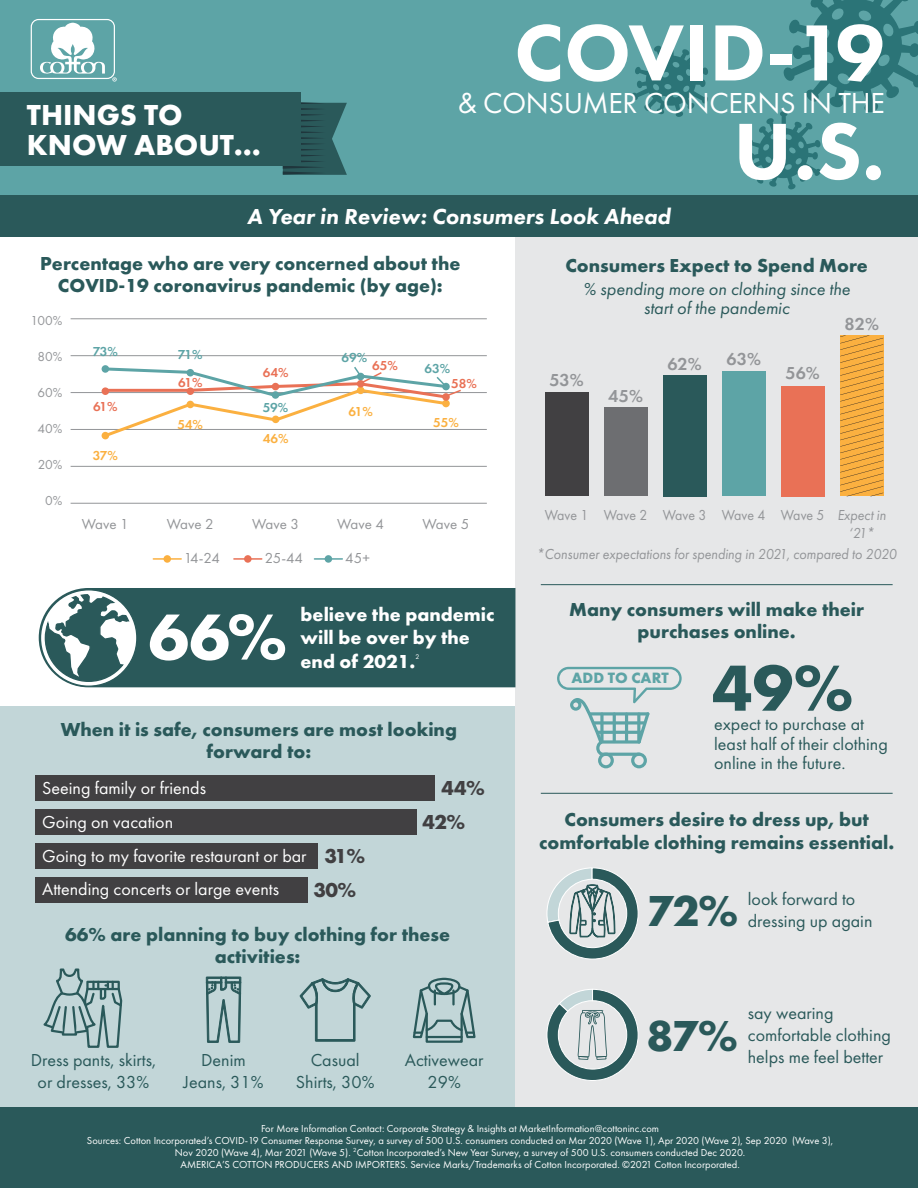
<style>
.page{position:relative;width:918px;height:1188px;background:#fff}
.page>*{position:absolute;margin:0;border:0;box-sizing:border-box;transform-origin:0 0}
.t1{font:800 82.5px "Futura PT";color:#fff}
.t2{font:700 67.5px "Futura PT";color:#fff}
.t3{font:700 67.5px "Futura PT";color:#2a595a}
.t4{font:700 45px "Futura PT";color:#2a595a}
.t5{font:30px "Futura PT";letter-spacing:-.01em;color:#fff}
.t6{font:700 30px/30px "Futura PT";color:#fff}
.t7{font:italic 800 22.5px "Futura PT";color:#fff}
.t8{font:700 21px/33.8px "Futura PT";letter-spacing:-.025em;color:#414042}
.t9{font:700 19.5px/22.5px "Futura PT";color:#2a595a;text-align:center}
.t10{font:700 19.5px/23.4px "Futura PT";color:#fff}
.t11{font:18px/21.6px "Futura PT";color:#2a595a;text-align:center}
.t12{font:18px/33.9px "Futura PT";color:#fff}
.t13{font:italic 18px/19.5px "Futura PT";color:#2a595a;text-align:center}
.t14{font:600 18px "Futura PT";color:#939598}
.t15{font:700 15.6px "Futura PT";color:#5da4a6}
.t16{font:italic 15px "Futura PT";color:#939598;scale:.93 1}
.t17{font:15px "Futura PT";color:#939598}
.t18{font:15px/18px "Futura PT";color:#939598;scale:.93 1}
.t19{font:13.5px "Futura PT";color:#939598}
.t20{font:600 13.5px "Futura PT";letter-spacing:-.025em;color:#5da4a6}
.t21{font:600 13.5px "Futura PT";color:#e97156}
.t22{font:600 13.5px "Futura PT";letter-spacing:-.035em;color:#fbb040}
.t23{font:10.5px/12px "Futura PT";color:#fff;text-align:center}
.t24{font:7.05px "Futura PT";color:#fff}
.s1{font-style:italic}
</style>
<div class="page">
<div style="left:0;top:706px;width:515px;height:402px;background:#c2d6d8"></div>
<div style="left:515px;top:237px;width:403px;height:871px;background:#e6e7e8"></div>
<div style="left:0;top:0;width:918px;height:195px;background:#5da4a6"></div>
<svg style="left:632px;top:39px;width:76px;height:78px"></svg>
<svg style="left:744px;top:0;width:174px;height:189px"></svg>
<div style="left:0;top:1108px;width:918px;height:80px;background:#2a595a"></div>
<svg style="left:31px;top:19px;width:86px;height:63px"></svg>
<svg style="left:283px;top:102px;width:64px;height:73px;background:#316163"></svg>
<div style="left:0;top:92px;width:300px;height:74px;background:#2a595a"></div>
<div style="left:0;top:195px;width:918px;height:42px;background:#2a595a"></div>
<hr style="left:541px;top:584px;width:352px;height:1px;background:#2a595a">
<hr style="left:541px;top:793px;width:352px;height:1px;background:#2a595a">
<hr style="left:71px;top:319px;width:416px;height:1px;background:#939598">
<hr style="left:71px;top:355px;width:416px;height:1px;background:#939598">
<hr style="left:71px;top:392px;width:416px;height:1px;background:#939598">
<hr style="left:71px;top:429px;width:416px;height:1px;background:#939598">
<hr style="left:71px;top:466px;width:416px;height:1px;background:#939598">
<hr style="left:71px;top:503px;width:416px;height:1px;background:#939598">
<svg style="left:102px;top:365px;width:359px;height:74px"></svg>
<svg style="left:163px;top:555px;width:8px;height:8px"></svg>
<hr style="left:153px;top:558px;width:28px;height:2px;background:#fbb040">
<svg style="left:244px;top:555px;width:8px;height:8px"></svg>
<hr style="left:234px;top:558px;width:28px;height:2px;background:#e97156">
<div style="left:325px;top:555px;width:7px;height:8px;background:#5da4a6;border-radius:50%"></div>
<hr style="left:314px;top:558px;width:28px;height:2px;background:#5da4a6">
<div style="left:138px;top:588px;width:377px;height:99px;background:#2a595a"></div>
<svg style="left:39px;top:502px;width:99px;height:186px"></svg>
<div style="left:35px;top:775px;width:400px;height:26px;background:#414042"></div>
<div style="left:35px;top:809px;width:382px;height:25px;background:#414042"></div>
<div style="left:35px;top:843px;width:283px;height:25px;background:#414042"></div>
<div style="left:35px;top:877px;width:273px;height:25px;background:#414042"></div>
<svg style="left:43px;top:970px;width:80px;height:78px"></svg>
<svg style="left:205px;top:976px;width:37px;height:132px"></svg>
<svg style="left:299px;top:978px;width:72px;height:64px"></svg>
<svg style="left:412px;top:977px;width:64px;height:66px"></svg>
<div style="left:545px;top:393px;width:43px;height:103px;background:#414042"></div>
<div style="left:604px;top:407px;width:43px;height:89px;background:#6d6e71"></div>
<div style="left:663px;top:375px;width:43px;height:121px;background:#2a595a"></div>
<div style="left:722px;top:372px;width:43px;height:124px;background:#5da4a6"></div>
<div style="left:781px;top:386px;width:43px;height:110px;background:#e97156"></div>
<svg style="left:840px;top:335px;width:43px;height:161px;background:#eea73d"></svg>
<svg style="left:557px;top:667px;width:125px;height:101px"></svg>
<svg style="left:546px;top:867px;width:93px;height:93px"></svg>
<svg style="left:546px;top:989px;width:93px;height:92px"></svg>
<h1 class="t1" style="left:514px;top:1px;width:372px">COVID-19</h1>
<h3 class="t5" style="left:458px;top:85px;width:429px">&amp; CONSUMER CONCERNS IN THE</h3>
<h1 class="t1" style="left:733px;top:100px;width:153px">U.S.</h1>
<h3 class="t7" style="left:247px;top:202px;width:425px">A Year in Review: Consumers Look Ahead</h3>
<h3 class="t9" style="left:40px;top:252px;width:422px">Percentage who are very concerned about the<br>COVID-19 coronavirus pandemic (by age):</h3>
<h3 class="t9" style="left:565px;top:254px;width:304px">Consumers Expect to Spend More</h3>
<h3 class="t6" style="left:27px;top:99px;width:236px">THINGS TO<br>KNOW ABOUT...</h3>
<h3 class="t13" style="left:583px;top:279px;width:269px">% spending more on clothing since the start of the pandemic</h3>
<p class="t19" style="left:31px;top:312px;width:33px">100%</p>
<p class="t19" style="left:37px;top:348px;width:26px">80%</p>
<p class="t19" style="left:37px;top:384px;width:26px">60%</p>
<p class="t19" style="left:37px;top:420px;width:26px">40%</p>
<p class="t19" style="left:38px;top:456px;width:26px">20%</p>
<p class="t19" style="left:45px;top:492px;width:19px">0%</p>
<h3 class="t14" style="left:845px;top:313px;width:36px">82%</h3>
<p class="t20" style="left:93px;top:343px;width:27px">73%</p>
<p class="t20" style="left:178px;top:346px;width:26px">71%</p>
<h3 class="t14" style="left:667px;top:352px;width:36px">62%</h3>
<h3 class="t14" style="left:726px;top:348px;width:36px">63%</h3>
<p class="t20" style="left:341px;top:349px;width:27px">69%</p>
<p class="t21" style="left:372px;top:357px;width:27px">65%</p>
<p class="t20" style="left:424px;top:360px;width:27px">63%</p>
<h3 class="t14" style="left:786px;top:362px;width:36px">56%</h3>
<p class="t21" style="left:263px;top:364px;width:27px">64%</p>
<h3 class="t14" style="left:549px;top:369px;width:36px">53%</h3>
<p class="t21" style="left:178px;top:374px;width:26px">61%</p>
<p class="t21" style="left:451px;top:375px;width:27px">58%</p>
<h3 class="t14" style="left:608px;top:385px;width:36px">45%</h3>
<p class="t21" style="left:93px;top:398px;width:26px">61%</p>
<p class="t22" style="left:93px;top:447px;width:27px">37%</p>
<p class="t20" style="left:263px;top:399px;width:27px">59%</p>
<p class="t22" style="left:348px;top:403px;width:26px">61%</p>
<p class="t22" style="left:433px;top:414px;width:27px">55%</p>
<p class="t22" style="left:178px;top:417px;width:27px">54%</p>
<p class="t22" style="left:263px;top:430px;width:27px">46%</p>
<h3 class="t17" style="left:82px;top:515px;width:48px">Wave 1</h3>
<h3 class="t17" style="left:167px;top:515px;width:48px">Wave 2</h3>
<h3 class="t17" style="left:252px;top:515px;width:48px">Wave 3</h3>
<h3 class="t17" style="left:337px;top:515px;width:48px">Wave 4</h3>
<h3 class="t17" style="left:423px;top:515px;width:48px">Wave 5</h3>
<h3 class="t17" style="left:184px;top:549px;width:38px">14-24</h3>
<h3 class="t17" style="left:265px;top:549px;width:40px">25-44</h3>
<h3 class="t17" style="left:345px;top:549px;width:26px">45+</h3>
<h2 class="t2" style="left:149px;top:593px;width:140px">66%</h2>
<h3 class="t10" style="left:301px;top:602px;width:195px">believe the pandemic will be over by the end of 2021.</h3>
<p class="t24" style="left:416px;top:653px;width:5px">2</p>
<h3 class="t9" style="left:61px;top:717px;width:398px">When it is safe, consumers are most looking forward to:</h3>
<h3 class="t12" style="left:42px;top:771px;width:266px">Seeing family or friends<br>Going on vacation<br>Going to my favorite restaurant or bar<br>Attending concerts or large events</h3>
<h3 class="t9" style="left:65px;top:923px;width:387px">66% are planning to buy clothing for these activities:</h3>
<h3 class="t8" style="left:422px;top:771px;width:64px;text-indent:19px">44%<br>42%</h3>
<h3 class="t8" style="left:313px;top:839px;width:53px;text-align:center">31%<br>30%</h3>
<h3 class="t11" style="left:31px;top:1050px;width:127px">Dress pants, skirts, or dresses, 33%</h3>
<h3 class="t11" style="left:184px;top:1050px;width:81px">Denim<br>Jeans, 31%</h3>
<h3 class="t11" style="left:296px;top:1050px;width:80px">Casual<br>Shirts, 30%</h3>
<h3 class="t11" style="left:405px;top:1050px;width:80px">Activewear<br>29%</h3>
<h3 class="t18" style="left:849px;top:506px;width:41px;text-indent:-304px">Wave 1 Wave 2 Wave 3 Wave 4 Wave 5 <span class="s1">Expect in ‘21*</span></h3>
<h3 class="t16" style="left:537px;top:545px;width:389px">*Consumer expectations for spending in 2021, compared to 2020</h3>
<h3 class="t9" style="left:569px;top:597px;width:296px">Many consumers will make their purchases online.</h3>
<h3 class="t15" style="left:572px;top:668px;width:99px">ADD TO CART</h3>
<h2 class="t3" style="left:712px;top:645px;width:143px">49%</h2>
<h3 class="t11" style="left:714px;top:714px;width:175px;line-height:19.5px;text-align:left">expect to purchase at least half of their clothing online in the future.</h3>
<h3 class="t9" style="left:539px;top:808px;width:357px">Consumers desire to dress up, but comfortable clothing remains essential.</h3>
<h3 class="t4" style="left:646px;top:882px;width:94px">72%</h3>
<h3 class="t11" style="left:748px;top:889px;width:126px;text-align:left">look forward to dressing up again</h3>
<h3 class="t4" style="left:647px;top:1007px;width:93px">87%</h3>
<h3 class="t11" style="left:748px;top:1002px;width:145px;text-align:left">say wearing comfortable clothing helps me feel better</h3>
<p class="t23" style="left:87px;top:1122px;width:748px">For More Information Contact: Corporate Strategy &amp; Insights at MarketInformation@cottoninc.com<br>Sources: Cotton Incorporated’s COVID-19 Consumer Response Survey, a survey of 500 U.S. consumers conducted on Mar 2020 (Wave 1), Apr 2020 (Wave 2), Sep 2020 (Wave 3), Nov 2020 (Wave 4), Mar 2021 (Wave 5). <sup>2</sup>Cotton Incorporated’s New Year Survey, a survey of 500 U.S. consumers conducted Dec 2020.<br>AMERICA’S COTTON PRODUCERS AND IMPORTERS. Service Marks/Trademarks of Cotton Incorporated. ©2021 Cotton Incorporated.</p>
</div>
